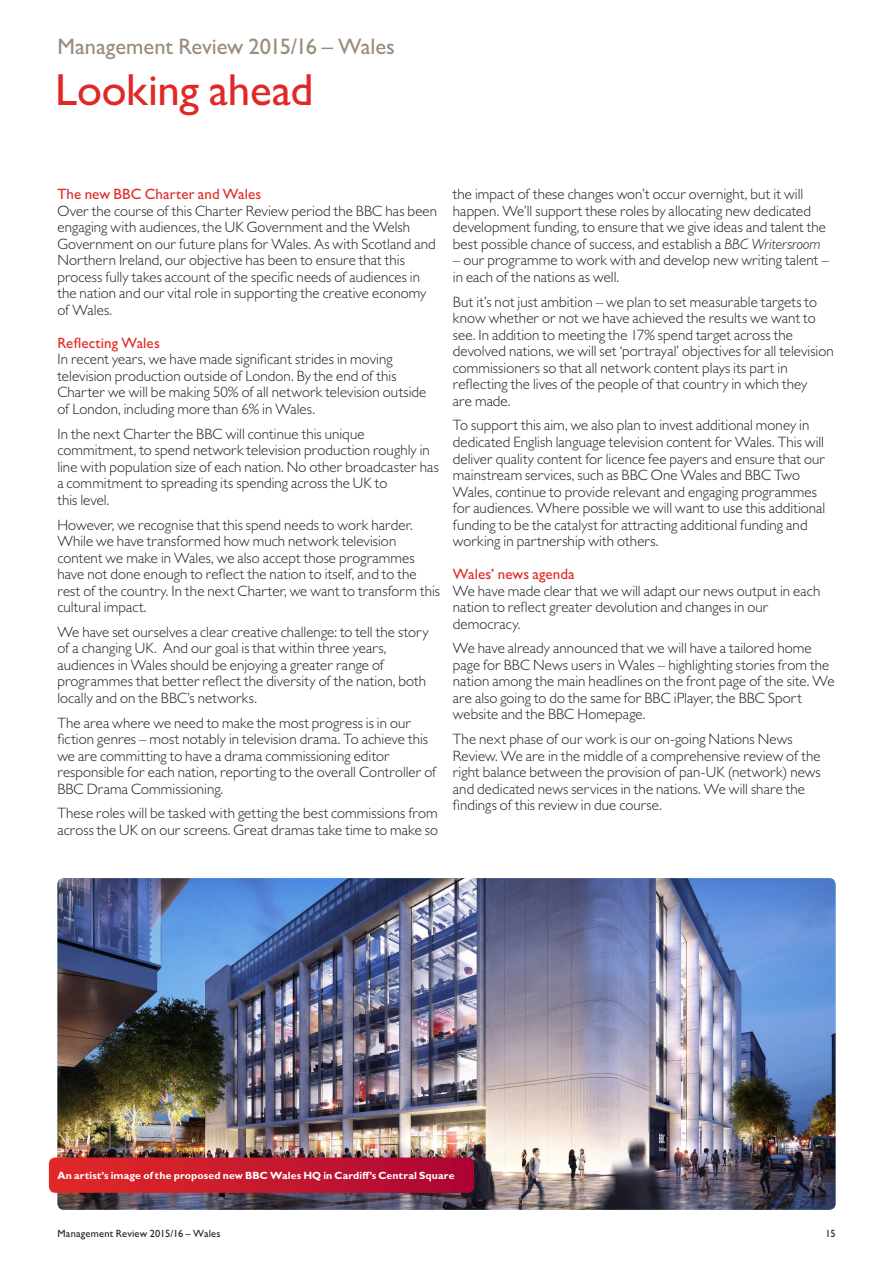
<style>
.page{position:relative;width:893px;height:1263px;background:#fff}
.page>*{position:absolute;margin:0;border:0;box-sizing:border-box;transform-origin:0 0}
.H02_B_Heading{font:500 45px "Gill Sans MT Pro";letter-spacing:-.005em;color:#e02926}
.t1{font:500 22.5px "Gill Sans MT Pro";color:#998b7d}
.F03_BODY_TEXT_half_l{font:300 15px/16.5px "Gill Sans MT Pro";letter-spacing:.005em;color:#231f20}
.F09_SUBHEAD_1{font:500 15px "Gill Sans MT Pro";letter-spacing:.005em;color:#e02926}
.F20_Captions{font:700 10.5px "Gill Sans MT Pro";letter-spacing:.015em;color:#fff}
.t2{font:500 10.5px "Gill Sans MT Pro";letter-spacing:.02em;color:#231f20}
.s1{font-weight:500;color:#e02926}
.s2{font-style:italic}
</style>
<div class="page">
<img style="left:57px;top:878px;width:779px;height:332px">
<svg style="left:49px;top:1157px;width:425px;height:36px;background:#c4192e"></svg>
<h2 class="t1" style="left:57px;top:33px;width:339px">Management Review 2015/16 – Wales</h2>
<p class="H02_B_Heading" style="left:55px;top:63px;width:260px">Looking ahead</p>
<p class="F03_BODY_TEXT_half_l" style="left:57px;top:186px;width:381px"><span class="s1">The new BBC Charter and Wales<br></span>Over the course of this Charter Review period the BBC has been engaging with audiences, the UK Government and the Welsh Government on our future plans for Wales. As with Scotland and Northern Ireland, our objective has been to ensure that this process fully takes account of the specific needs of audiences in the nation and our vital role in supporting the creative economy of Wales.</p>
<p class="F09_SUBHEAD_1" style="left:57px;top:334px;width:104px">Reflecting Wales</p>
<p class="F03_BODY_TEXT_half_l" style="left:57px;top:351px;width:371px">In recent years, we have made significant strides in moving television production outside of London. By the end of this Charter we will be making 50% of all network television outside of London, including more than 6% in Wales.</p>
<p class="F03_BODY_TEXT_half_l" style="left:57px;top:425px;width:383px">In the next Charter the BBC will continue this unique commitment, to spend network television production roughly in line with population size of each nation. No other broadcaster has a commitment to spreading its spending across the UK to<br>this level.</p>
<p class="F03_BODY_TEXT_half_l" style="left:57px;top:516px;width:384px">However, we recognise that this spend needs to work harder.<br>While we have transformed how much network television content we make in Wales, we also accept those programmes have not done enough to reflect the nation to itself, and to the rest of the country. In the next Charter, we want to transform this cultural impact.</p>
<p class="F03_BODY_TEXT_half_l" style="left:57px;top:623px;width:373px">We have set ourselves a clear creative challenge: to tell the story of a changing UK. And our goal is that within three years, audiences in Wales should be enjoying a greater range of programmes that better reflect the diversity of the nation, both locally and on the BBC’s networks.</p>
<p class="F03_BODY_TEXT_half_l" style="left:57px;top:714px;width:381px">The area where we need to make the most progress is in our fiction genres – most notably in television drama. To achieve this we are committing to have a drama commissioning editor responsible for each nation, reporting to the overall Controller of BBC Drama Commissioning.</p>
<p class="F03_BODY_TEXT_half_l" style="left:57px;top:805px;width:382px">These roles will be tasked with getting the best commissions from across the UK on our screens. Great dramas take time to make so</p>
<p class="F03_BODY_TEXT_half_l" style="left:453px;top:186px;width:375px">the impact of these changes won’t occur overnight, but it will happen. We’ll support these roles by allocating new dedicated development funding, to ensure that we give ideas and talent the best possible chance of success, and establish a <span class="s2">BBC Writersroom</span></p>
<p class="F03_BODY_TEXT_half_l" style="left:453px;top:252px;width:378px">– our programme to work with and develop new writing talent – in each of the nations as well.</p>
<p class="F03_BODY_TEXT_half_l" style="left:453px;top:293px;width:382px">But it’s not just ambition – we plan to set measurable targets to know whether or not we have achieved the results we want to see. In addition to meeting the 17% spend target across the devolved nations, we will set ‘portrayal’ objectives for all television commissioners so that all network content plays its part in reflecting the lives of the people of that country in which they<br>are made.</p>
<p class="F03_BODY_TEXT_half_l" style="left:453px;top:417px;width:374px">To support this aim, we also plan to invest additional money in dedicated English language television content for Wales. This will deliver quality content for licence fee payers and ensure that our mainstream services, such as BBC One Wales and BBC Two Wales, continue to provide relevant and engaging programmes for audiences. Where possible we will want to use this additional funding to be the catalyst for attracting additional funding and working in partnership with others.</p>
<p class="F09_SUBHEAD_1" style="left:453px;top:565px;width:123px">Wales’ news agenda</p>
<p class="F03_BODY_TEXT_half_l" style="left:453px;top:582px;width:369px">We have made clear that we will adapt our news output in each nation to reflect greater devolution and changes in our democracy.</p>
<p class="F03_BODY_TEXT_half_l" style="left:453px;top:640px;width:383px">We have already announced that we will have a tailored home page for BBC News users in Wales – highlighting stories from the nation among the main headlines on the front page of the site. We are also going to do the same for BBC iPlayer, the BBC Sport website and the BBC Homepage.</p>
<p class="F03_BODY_TEXT_half_l" style="left:453px;top:730px;width:369px">The next phase of our work is our on-going Nations News Review. We are in the middle of a comprehensive review of the right balance between the provision of pan-UK (network) news and dedicated news services in the nations. We will share the findings of this review in due course.</p>
<p class="F20_Captions" style="left:57px;top:1169px;width:399px">An artist’s image of the proposed new BBC Wales HQ in Cardiff’s Central Square</p>
<p class="t2" style="left:57px;top:1228px;width:165px">Management Review 2015/16 – Wales</p>
<p class="t2" style="left:825px;top:1228px;width:12px">15</p>
</div>
